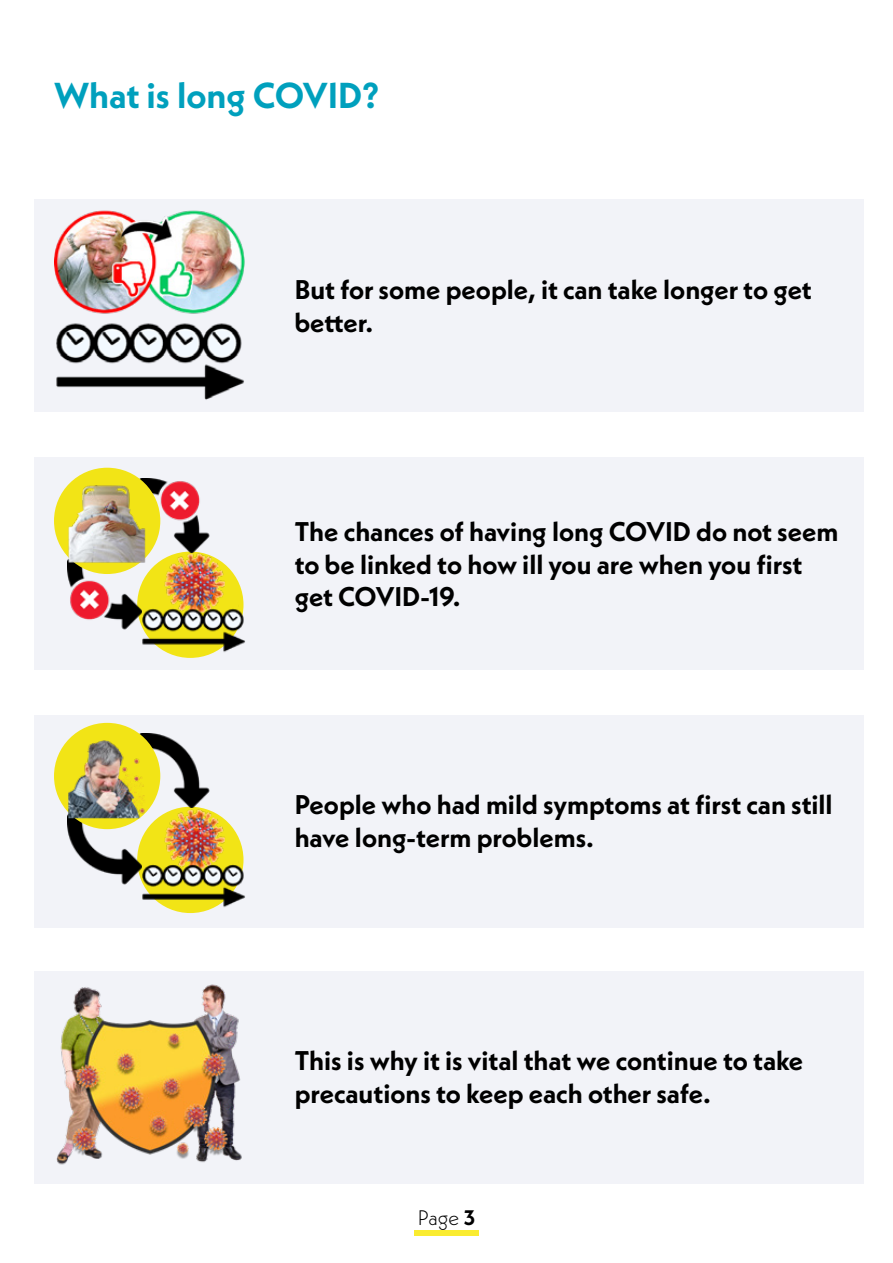
<style>
.page{position:relative;width:893px;height:1263px;background:#fff}
.page>*{position:absolute;margin:0;border:0;box-sizing:border-box;transform-origin:0 0}
.t1{font:700 36px "Neue Kabel";color:#00a0bd}
.t2{font:700 27px/32.4px "Neue Kabel";color:#000}
.t3{font:300 21px "Neue Kabel";color:#000}
.s1{font-weight:700}
</style>
<div class="page">
<div style="left:414px;top:1230px;width:64px;height:5px;background:#faec31"></div>
<div style="left:35px;top:457px;width:829px;height:213px;background:#f2f3f8"></div>
<div style="left:137px;top:552px;width:106px;height:106px;background:#f2e416;border-radius:50%"></div>
<img style="left:68px;top:563px;width:74px;height:67px">
<img style="left:163px;top:553px;width:75px;height:46px">
<img style="left:141px;top:599px;width:104px;height:58px">
<img style="left:140px;top:479px;width:70px;height:74px">
<div style="left:35px;top:199px;width:829px;height:212px;background:#f2f3f8"></div>
<img style="left:54px;top:210px;width:191px;height:94px">
<div style="left:35px;top:715px;width:829px;height:213px;background:#f2f3f8"></div>
<div style="left:35px;top:971px;width:829px;height:213px;background:#f2f3f8"></div>
<img style="left:56px;top:984px;width:186px;height:181px">
<img style="left:56px;top:304px;width:188px;height:96px">
<div style="left:54px;top:468px;width:106px;height:106px;background:#f2e416;border-radius:50%"></div>
<img style="left:68px;top:484px;width:79px;height:79px">
<div style="left:137px;top:807px;width:106px;height:106px;background:#f2e416;border-radius:50%"></div>
<img style="left:68px;top:818px;width:74px;height:67px">
<img style="left:163px;top:808px;width:75px;height:46px">
<img style="left:141px;top:854px;width:104px;height:58px">
<img style="left:140px;top:734px;width:70px;height:74px">
<div style="left:54px;top:723px;width:106px;height:106px;background:#f2e416;border-radius:50%"></div>
<img style="left:68px;top:739px;width:79px;height:79px">
<h1 class="t1" style="left:54px;top:73px;width:327px">What is long COVID?</h1>
<p class="t2" style="left:295px;top:273px;width:519px">But for some people, it can take longer to get better.</p>
<p class="t2" style="left:295px;top:515px;width:545px">The chances of having long COVID do not seem to be linked to how ill you are when you first get COVID-19.</p>
<p class="t2" style="left:295px;top:788px;width:539px">People who had mild symptoms at first can still have long-term problems.</p>
<p class="t2" style="left:295px;top:1044px;width:510px">This is why it is vital that we continue to take precautions to keep each other safe.</p>
<p class="t3" style="left:418px;top:1204px;width:59px">Page <span class="s1">3</span></p>
</div>
